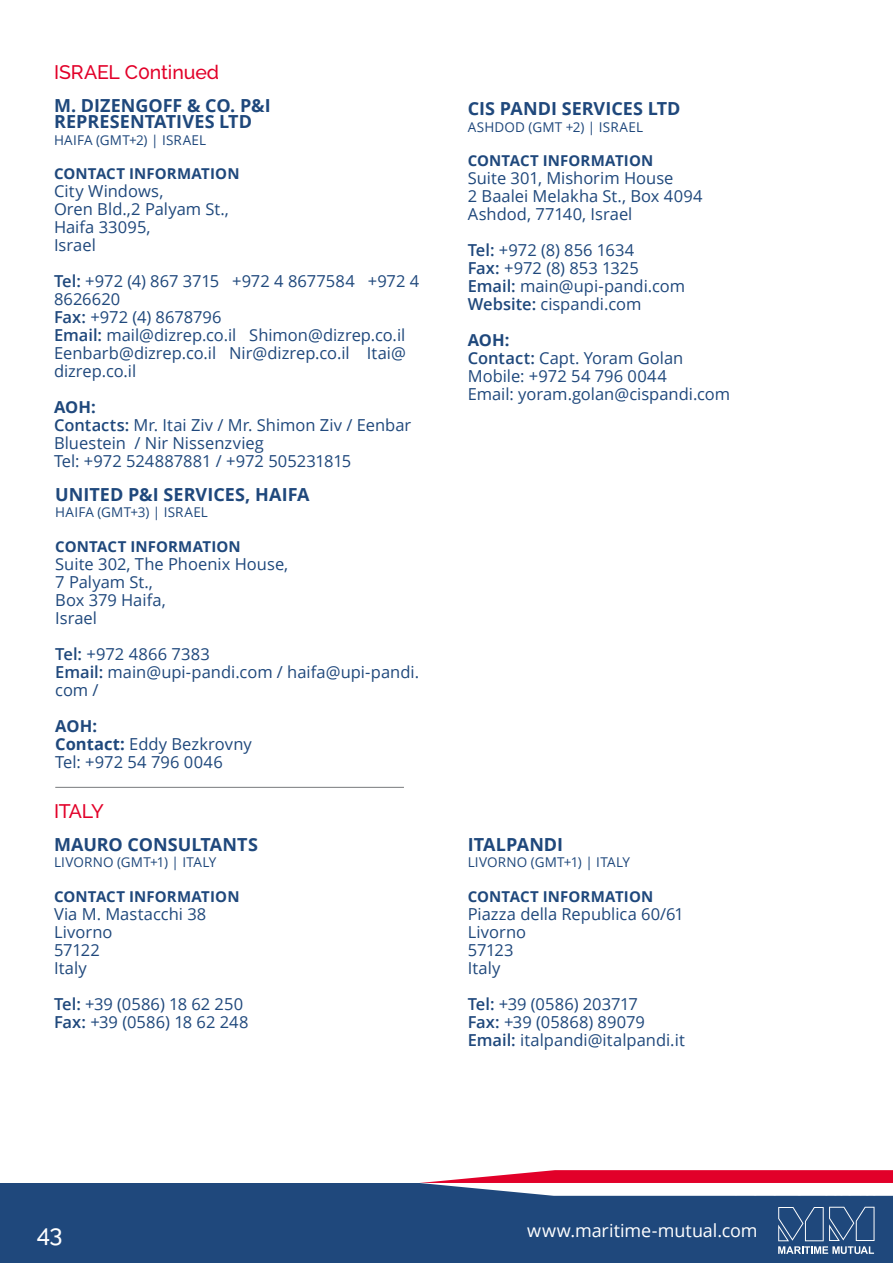
<style>
.page{position:relative;width:893px;height:1263px;background:#fff}
.page>*{position:absolute;margin:0;border:0;box-sizing:border-box;transform-origin:0 0}
.t1{font:500 24px "Raleway";color:#fff}
.body-copy{font:500 19.5px "Raleway";letter-spacing:-.005em;color:#e20029}
.body-copy-2{font:700 18px/16.5px "Open Sans";color:#1f487c}
.t2{font:18px "Open Sans";letter-spacing:-.005em;color:#fff}
.body-copy-3{font:16.5px/18px "Open Sans";color:#1f487c}
.body-copy-4{font:700 16.5px "Open Sans";letter-spacing:-.005em;color:#1f487c}
.body-copy-5{font:700 15px "Open Sans";letter-spacing:.01em;color:#1f487c}
.body-copy-6{font:13.5px "Open Sans";letter-spacing:.015em;color:#1f487c}
.s1{font-weight:600}
.s2{font-weight:700}
</style>
<div class="page">
<div style="left:0;top:1183px;width:893px;height:80px;background:#1f487c"></div>
<svg style="left:778px;top:1207px;width:96px;height:47px"></svg>
<svg style="left:420px;top:1170px;width:473px;height:26px;background:#e1849a"></svg>
<hr style="left:55px;top:787px;width:349px;height:1px;background:#787a7d">
<p class="body-copy" style="left:54px;top:61px;width:167px">ISRAEL C0ntinued</p>
<p class="body-copy-2" style="left:54px;top:97px;width:218px">M. DIZENGOFF &amp; CO. P&amp;I<br>REPRESENTATIVES LTD</p>
<p class="body-copy-6" style="left:54px;top:131px;width:154px">HAIFA (GMT+2) | ISRAEL</p>
<p class="body-copy-5" style="left:54px;top:163px;width:187px">CONTACT INFORMATION</p>
<p class="body-copy-3" style="left:54px;top:182px;width:111px">City Windows,</p>
<p class="body-copy-3" style="left:54px;top:200px;width:177px">Oren Bld.,2 Palyam St.,</p>
<p class="body-copy-3" style="left:54px;top:218px;width:98px">Haifa 33095,</p>
<p class="body-copy-3" style="left:54px;top:236px;width:43px">Israel</p>
<p class="body-copy-3" style="left:54px;top:272px;width:367px"><span class="s1">Tel:</span> +972 (4) 867 3715 +972 4 8677584 +972 4<br>8626620</p>
<p class="body-copy-3" style="left:54px;top:308px;width:169px"><span class="s1">Fax:</span> +972 (4) 8678796</p>
<p class="body-copy-3" style="left:54px;top:326px;width:354px;text-align:justify"><span class="s1">Email:</span> mail@dizrep.co.il Shimon@dizrep.co.il Eenbarb@dizrep.co.il Nir@dizrep.co.il Itai@ dizrep.co.il</p>
<p class="body-copy-4" style="left:54px;top:396px;width:43px">AOH:</p>
<p class="body-copy-3" style="left:54px;top:416px;width:359px"><span class="s1">Contacts:</span> Mr. Itai Ziv / Mr. Shimon Ziv / Eenbar<br>Bluestein / Nir Nissenzvieg</p>
<p class="body-copy-3" style="left:54px;top:452px;width:299px">Tel: +972 524887881 / +972 505231815</p>
<p class="body-copy-2" style="left:55px;top:485px;width:256px">UNITED P&amp;I SERVICES, HAIFA</p>
<p class="body-copy-6" style="left:55px;top:503px;width:154px">HAIFA (GMT+3) | ISRAEL</p>
<p class="body-copy-5" style="left:55px;top:536px;width:187px">CONTACT INFORMATION</p>
<p class="body-copy-3" style="left:55px;top:554px;width:235px">Suite 302, The Phoenix House,</p>
<p class="body-copy-3" style="left:55px;top:572px;width:99px">7 Palyam St.,</p>
<p class="body-copy-3" style="left:55px;top:590px;width:112px">Box 379 Haifa,</p>
<p class="body-copy-3" style="left:55px;top:608px;width:43px">Israel</p>
<p class="body-copy-3" style="left:55px;top:644px;width:156px"><span class="s1">Tel:</span> +972 4866 7383</p>
<p class="body-copy-3" style="left:55px;top:662px;width:365px"><span class="s1">Email:</span> main@upi-pandi.com / haifa@upi-pandi. com /</p>
<p class="body-copy-4" style="left:55px;top:714px;width:43px">AOH:</p>
<p class="body-copy-3" style="left:55px;top:734px;width:198px"><span class="s2">Contact:</span> Eddy Bezkrovny</p>
<p class="body-copy-3" style="left:55px;top:752px;width:169px">Tel: +972 54 796 0046</p>
<p class="body-copy" style="left:54px;top:800px;width:52px">ITALY</p>
<p class="body-copy-2" style="left:54px;top:836px;width:205px">MAURO CONSULTANTS</p>
<p class="body-copy-6" style="left:54px;top:853px;width:164px">LIVORNO (GMT+1) | ITALY</p>
<p class="body-copy-5" style="left:54px;top:886px;width:187px">CONTACT INFORMATION</p>
<p class="body-copy-3" style="left:54px;top:904px;width:154px">Via M. Mastacchi 38</p>
<p class="body-copy-3" style="left:54px;top:922px;width:60px">Livorno</p>
<p class="body-copy-3" style="left:54px;top:940px;width:47px">57122</p>
<p class="body-copy-3" style="left:54px;top:958px;width:34px">Italy</p>
<p class="body-copy-3" style="left:54px;top:994px;width:191px"><span class="s1">Tel:</span> +39 (0586) 18 62 250</p>
<p class="body-copy-3" style="left:54px;top:1012px;width:196px"><span class="s1">Fax:</span> +39 (0586) 18 62 248</p>
<p class="body-copy-2" style="left:468px;top:100px;width:214px">CIS PANDI SERVICES LTD</p>
<p class="body-copy-6" style="left:468px;top:117px;width:177px">ASHDOD (GMT +2) | ISRAEL</p>
<p class="body-copy-5" style="left:468px;top:150px;width:187px">CONTACT INFORMATION</p>
<p class="body-copy-3" style="left:468px;top:169px;width:207px">Suite 301, Mishorim House</p>
<p class="body-copy-3" style="left:468px;top:187px;width:236px">2 Baalei Melakha St., Box 4094</p>
<p class="body-copy-3" style="left:468px;top:205px;width:166px">Ashdod, 77140, Israel</p>
<p class="body-copy-3" style="left:468px;top:241px;width:168px"><span class="s1">Tel:</span> +972 (8) 856 1634</p>
<p class="body-copy-3" style="left:468px;top:259px;width:173px"><span class="s1">Fax:</span> +972 (8) 853 1325</p>
<p class="body-copy-3" style="left:468px;top:277px;width:219px"><span class="s1">Email:</span> main@upi-pandi.com</p>
<p class="body-copy-3" style="left:468px;top:295px;width:175px"><span class="s1">Website:</span> cispandi.com</p>
<p class="body-copy-4" style="left:468px;top:328px;width:43px">AOH:</p>
<p class="body-copy-3" style="left:468px;top:349px;width:217px"><span class="s1">Contact:</span> Capt. Yoram Golan</p>
<p class="body-copy-3" style="left:468px;top:367px;width:201px">Mobile: +972 54 796 0044</p>
<p class="body-copy-3" style="left:468px;top:385px;width:264px">Email: yoram.golan@cispandi.com</p>
<p class="body-copy-2" style="left:468px;top:836px;width:97px">ITALPANDI</p>
<p class="body-copy-6" style="left:468px;top:853px;width:164px">LIVORNO (GMT+1) | ITALY</p>
<p class="body-copy-5" style="left:468px;top:886px;width:187px">CONTACT INFORMATION</p>
<p class="body-copy-3" style="left:468px;top:904px;width:218px">Piazza della Republica 60/61</p>
<p class="body-copy-3" style="left:468px;top:922px;width:60px">Livorno</p>
<p class="body-copy-3" style="left:468px;top:940px;width:47px">57123</p>
<p class="body-copy-3" style="left:468px;top:958px;width:34px">Italy</p>
<p class="body-copy-3" style="left:468px;top:994px;width:172px"><span class="s1">Tel:</span> +39 (0586) 203717</p>
<p class="body-copy-3" style="left:468px;top:1012px;width:179px"><span class="s1">Fax:</span> +39 (05868) 89079</p>
<p class="body-copy-3" style="left:468px;top:1030px;width:219px"><span class="s1">Email:</span> italpandi@italpandi.it</p>
<h1 class="t1" style="left:37px;top:1220px;width:27px">43</h1>
<p class="t2" style="left:527px;top:1218px;width:232px">www.maritime-mutual.com</p>
</div>
